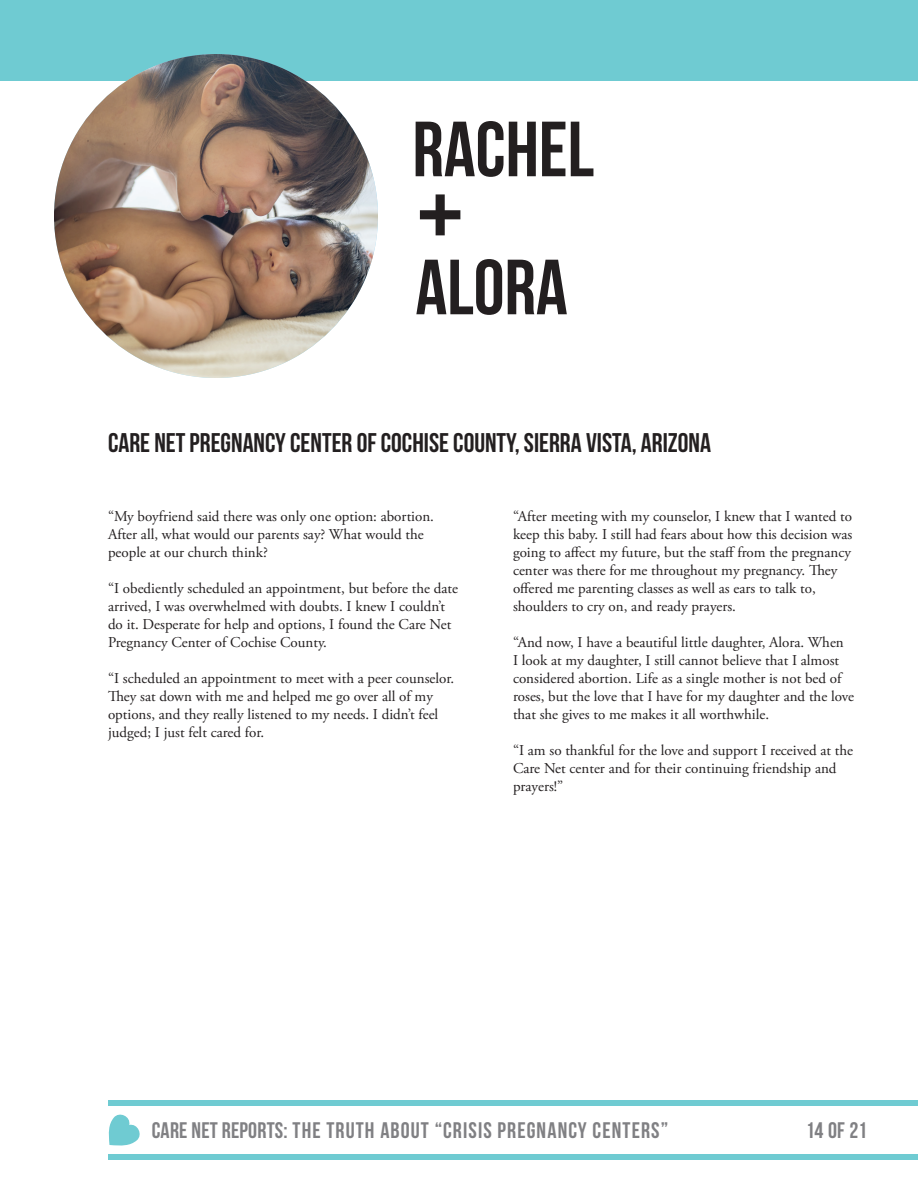
<style>
.page{position:relative;width:918px;height:1188px;background:#fff}
.page>*{position:absolute;margin:0;border:0;box-sizing:border-box;transform-origin:0 0}
.t1{font:117px "Bebas Neue";color:#231f20}
.t2{font:78px "Bebas Neue";color:#231f20}
.t3{font:27px "Bebas Neue";color:#231f20}
.t4{font:22.5px "Bebas Neue";letter-spacing:.05em;color:#808083}
.t5{font:15px/18px "Adobe Garamond Pro";color:#231f20}
</style>
<div class="page">
<div style="left:0;top:0;width:918px;height:81px;background:#6fcbd2"></div>
<div style="left:108px;top:1154px;width:810px;height:6px;background:#6fcbd2"></div>
<div style="left:108px;top:1101px;width:810px;height:5px;background:#6fcbd2"></div>
<svg style="left:108px;top:1115px;width:32px;height:31px"></svg>
<img style="left:54px;top:54px;width:324px;height:324px;border-radius:162px">
<h2 class="t2" style="left:412px;top:107px;width:183px">RACHEL</h2>
<h1 class="t1" style="left:417px;top:151px;width:48px">+</h1>
<h2 class="t2" style="left:416px;top:245px;width:154px">ALORA</h2>
<h3 class="t3" style="left:108px;top:428px;width:605px">CARE NET PREGNANCY CENTER OF COCHISE COUNTY, SIERRA VISTA, ARIZONA</h3>
<p class="t5" style="left:108px;top:507px;width:328px">“My boyfriend said there was only one option: abortion.<br>After all, what would our parents say? What would the people at our church think?</p>
<p class="t5" style="left:108px;top:579px;width:352px">“I obediently scheduled an appointment, but before the date arrived, I was overwhelmed with doubts. I knew I couldn’t do it. Desperate for help and options, I found the Care Net Pregnancy Center of Cochise County.</p>
<p class="t5" style="left:108px;top:669px;width:348px">“I scheduled an appointment to meet with a peer counselor.<br>They sat down with me and helped me go over all of my options, and they really listened to my needs. I didn’t feel judged; I just felt cared for.</p>
<p class="t5" style="left:513px;top:507px;width:341px">“After meeting with my counselor, I knew that I wanted to keep this baby. I still had fears about how this decision was going to affect my future, but the staff from the pregnancy center was there for me throughout my pregnancy. They offered me parenting classes as well as ears to talk to, shoulders to cry on, and ready prayers.</p>
<p class="t5" style="left:513px;top:633px;width:343px">“And now, I have a beautiful little daughter, Alora. When<br>I look at my daughter, I still cannot believe that I almost considered abortion. Life as a single mother is not bed of roses, but the love that I have for my daughter and the love that she gives to me makes it all worthwhile.</p>
<p class="t5" style="left:513px;top:741px;width:342px">“I am so thankful for the love and support I received at the<br>Care Net center and for their continuing friendship and prayers!”</p>
<h3 class="t4" style="left:152px;top:1118px;width:518px">CARE NET REPORTS: THE TRUTH ABOUT “CRISIS PREGNANCY CENTERS”</h3>
<h3 class="t4" style="left:806px;top:1118px;width:63px">14 OF 21</h3>
</div>
